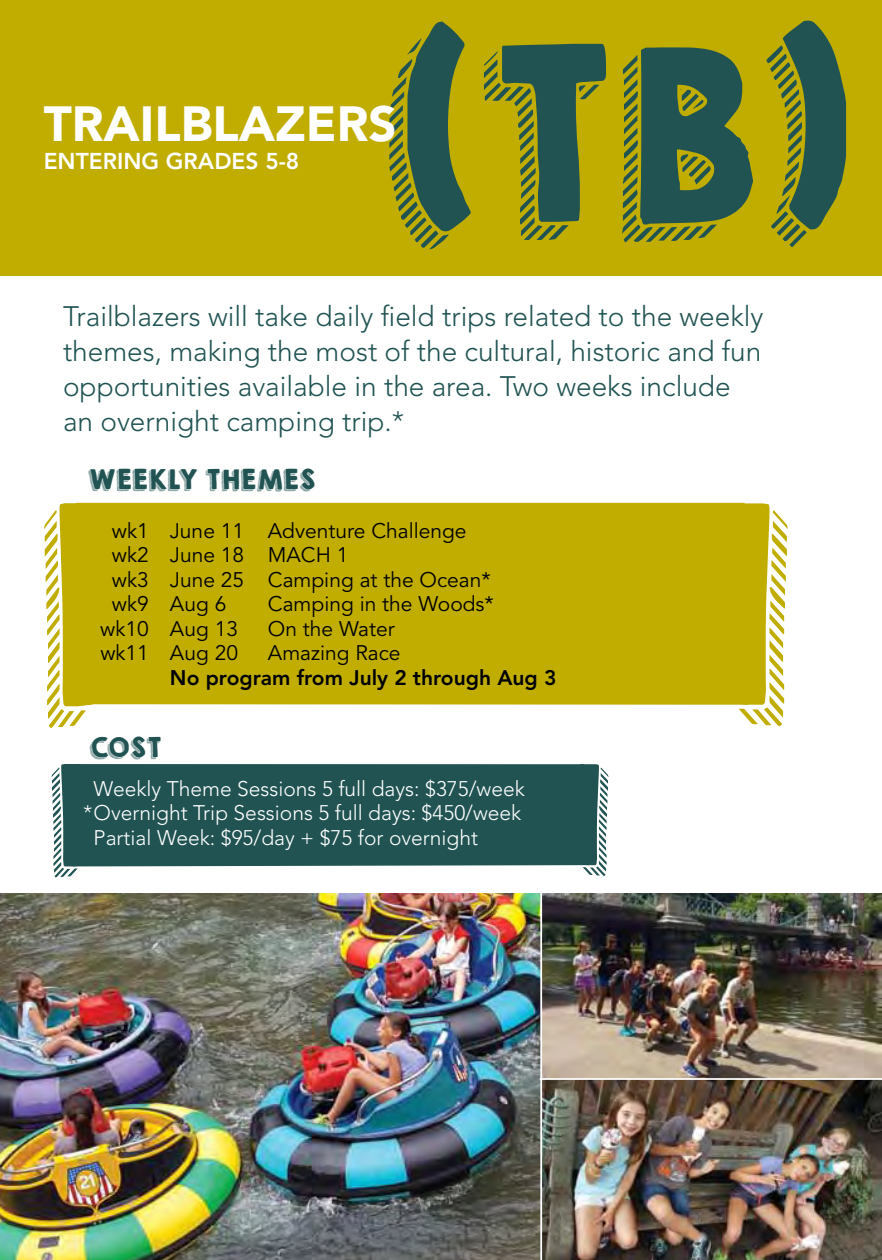
<style>
.page{position:relative;width:882px;height:1260px;background:#fff}
.page>*{position:absolute;margin:0;border:0;box-sizing:border-box;transform-origin:0 0}
.t1{font:246.4px "KGHAPPY";color:#c0ad00;scale:.75 1}
.t2{font:215.95px "KGHAPPY";color:#205352}
.t3{font:124.25px "KGHAPPY";color:#205352;scale:.93 1}
.t4{font:900 49px "Avenir";color:#fff}
.t5{font:300 28px/35px "Avenir";color:#205352}
.t6{font:24.5px "KGHAPPY";color:#205352}
.t7{font:800 22.75px "Avenir";color:#fff}
.t8{font:21px/24.5px "Avenir";color:#000}
.t9{font:300 21px "Avenir";color:#fff}
.t10{font:800 21px "Avenir";color:#000}
</style>
<div class="page">
<div style="left:0;top:0;width:882px;height:276px;background:#c0ad00"></div>
<img style="left:0;top:894px;width:543px;height:366px">
<img style="left:543px;top:894px;width:339px;height:184px">
<div style="left:61px;top:503px;width:665px;height:202px;background:#c0ad00"></div>
<div style="left:73px;top:764px;width:503px;height:102px;background:#205352"></div>
<img style="left:542px;top:1080px;width:340px;height:180px">
<hr style="left:540px;top:885px;width:2px;height:375px;background:#fff">
<hr style="left:540px;top:1078px;width:342px;height:2px;background:#fff">
<svg style="left:726px;top:503px;width:23px;height:202px;background:#c6b61c"></svg>
<svg style="left:576px;top:764px;width:13px;height:102px"></svg>
<h2 class="t2" style="left:383px;top:-31px;width:472px">(TB)</h2>
<h3 class="t4" style="left:44px;top:95px;width:349px">TRAILBLAZERS</h3>
<p class="t7" style="left:44px;top:148px;width:257px">Entering Grades 5-8</p>
<p class="t5" style="left:63px;top:298px;width:702px">Trailblazers will take daily field trips related to the weekly themes, making the most of the cultural, historic and fun opportunities available in the area. Two weeks include an overnight camping trip.*</p>
<p class="t6" style="left:88px;top:460px;width:229px">WEEKLY THEMES</p>
<p class="t8" style="left:112px;top:519px;width:380px">wk1 June 11 Adventure Challenge wk2 June 18 MACH 1<br>wk3 June 25 Camping at the Ocean* wk9 Aug 6</p>
<h1 class="t1" style="left:37px;top:419px;width:90px">L</h1>
<p class="t8" style="left:268px;top:592px;width:227px">Camping in the Woods*</p>
<p class="t8" style="left:100px;top:617px;width:139px">wk10 Aug 13</p>
<p class="t8" style="left:268px;top:617px;width:128px">On the Water</p>
<p class="t8" style="left:100px;top:641px;width:139px">wk11 Aug 20</p>
<p class="t8" style="left:268px;top:641px;width:134px">Amazing Race</p>
<p class="t10" style="left:149px;top:665px;width:409px">No program from July 2 through Aug 3</p>
<p class="t6" style="left:89px;top:729px;width:74px">COST</p>
<p class="t9" style="left:83px;top:776px;width:443px">Weekly Theme Sessions 5 full days: $375/week</p>
<p class="t9" style="left:83px;top:801px;width:440px">*Overnight Trip Sessions 5 full days: $450/week</p>
<p class="t9" style="left:94px;top:825px;width:386px">Partial Week: $95/day + $75 for overnight</p>
<h3 class="t3" style="left:47px;top:722px;width:46px">L</h3>
</div>
